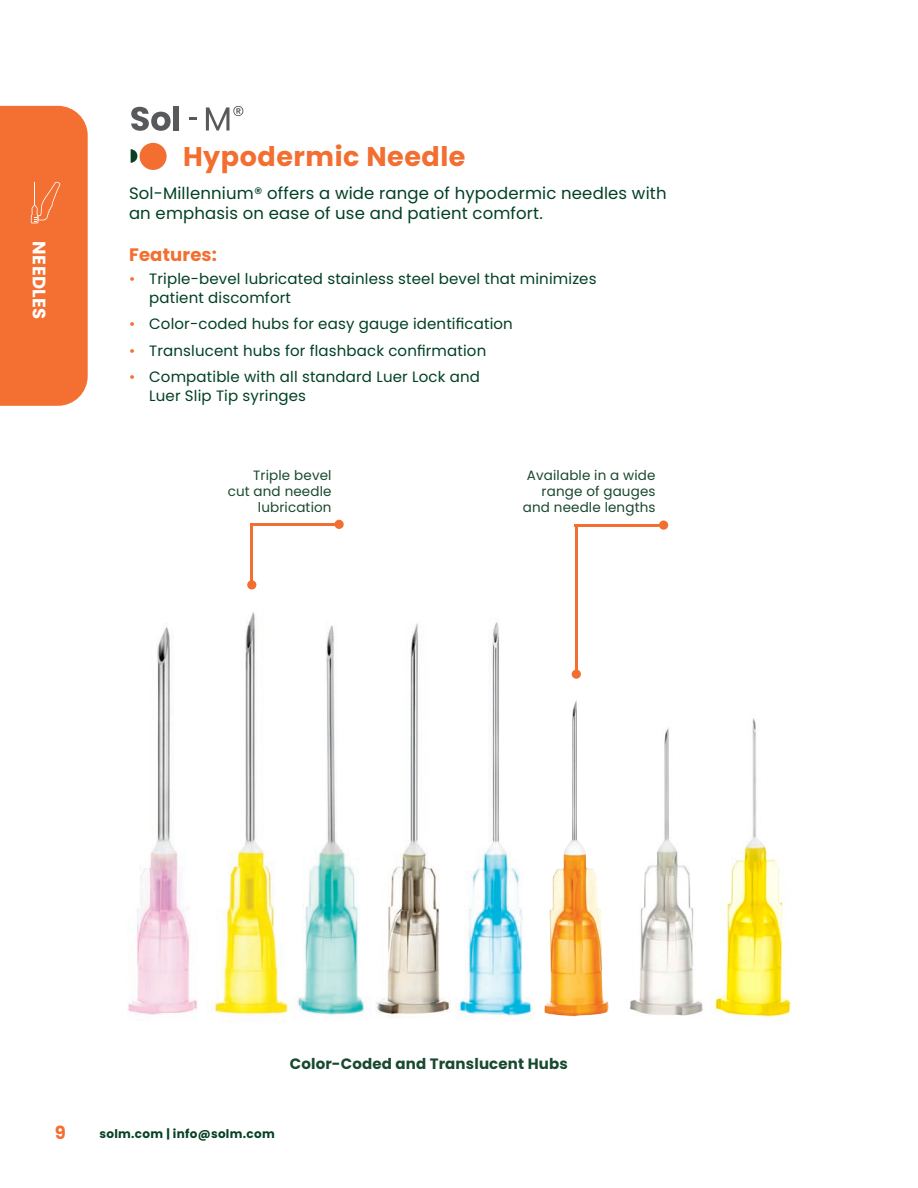
<style>
.page{position:relative;width:918px;height:1188px;background:#fff}
.page>*{position:absolute;margin:0;border:0;box-sizing:border-box;transform-origin:0 0}
.Product_Name{font:700 27px "Poppins";letter-spacing:.02em;color:#f36e31}
.Features{font:700 18px "Poppins";letter-spacing:.01em;color:#f36e31}
.t1{font:700 18px "Poppins";letter-spacing:.025em;color:#fff}
.Product_Name-2{font:16.5px/19.8px "Poppins";letter-spacing:.01em;color:#014024}
.t2{font:15px/19.5px "Poppins";letter-spacing:.01em;color:#014024}
.Features-2{font:700 15px "Poppins";letter-spacing:.01em;color:#19492f}
.Features-3{font:13.5px/16.2px "Poppins";letter-spacing:.01em;color:#19492f;text-align:right}
.t3{font:700 12px "Poppins";letter-spacing:.025em;color:#074223}
.s1{color:#f36e31}
</style>
<div class="page">
<div style="left:0;top:106px;width:88px;height:300px;background:#f37032"></div>
<div style="left:140px;top:143px;width:27px;height:27px;background:#f36e31;border-radius:50%"></div>
<svg style="left:131px;top:149px;width:6px;height:14px"></svg>
<img style="left:127px;top:627px;width:70px;height:388px">
<img style="left:207px;top:581px;width:82px;height:435px">
<img style="left:297px;top:625px;width:68px;height:390px">
<img style="left:376px;top:623px;width:74px;height:395px">
<img style="left:455px;top:622px;width:77px;height:397px">
<img style="left:544px;top:656px;width:65px;height:361px">
<img style="left:629px;top:728px;width:74px;height:288px">
<img style="left:713px;top:718px;width:78px;height:305px">
<hr style="left:250px;top:523px;width:84px;height:3px;background:#f36e31">
<div style="left:334px;top:520px;width:10px;height:9px;background:#f36e31;border-radius:50%"></div>
<div style="left:247px;top:580px;width:9px;height:9px;background:#f36e31;border-radius:50%"></div>
<hr style="left:250px;top:523px;width:3px;height:59px;background:#f36e31">
<hr style="left:575px;top:524px;width:84px;height:3px;background:#f36e31">
<div style="left:659px;top:521px;width:9px;height:9px;background:#f36e31;border-radius:50%"></div>
<div style="left:572px;top:670px;width:9px;height:9px;background:#f36e31;border-radius:50%"></div>
<hr style="left:575px;top:524px;width:2px;height:148px;background:#f36e31">
<svg style="left:131px;top:107px;width:40px;height:24px"></svg>
<div style="left:174px;top:106px;width:5px;height:25px;background:#58595b"></div>
<svg style="left:189px;top:117px;width:8px;height:3px"></svg>
<svg style="left:206px;top:106px;width:37px;height:25px"></svg>
<p class="t1" style="left:50px;top:241px;width:80px;rotate:90deg">NEEDLES</p>
<p class="Product_Name" style="left:183px;top:141px;width:284px">Hypodermic Needle</p>
<p class="Product_Name-2" style="left:129px;top:184px;width:539px">Sol-Millennium® offers a wide range of hypodermic needles with an emphasis on ease of use and patient comfort.</p>
<p class="Features" style="left:129px;top:244px;width:89px">Features:</p>
<p class="t2" style="left:149px;top:269px;width:449px;text-indent:-20px"><span class="s1">•</span> Triple-bevel lubricated stainless steel bevel that minimizes patient discomfort</p>
<p class="t2" style="left:129px;top:315px;width:385px"><span class="s1">•</span> Color-coded hubs for easy gauge identification</p>
<p class="t2" style="left:129px;top:341px;width:359px"><span class="s1">•</span> Translucent hubs for flashback confirmation</p>
<p class="t2" style="left:149px;top:367px;width:332px;text-indent:-20px"><span class="s1">•</span> Compatible with all standard Luer Lock and<br>Luer Slip Tip syringes</p>
<p class="Features-3" style="left:228px;top:467px;width:105px">Triple bevel<br>cut and needle lubrication</p>
<p class="Features-3" style="left:523px;top:467px;width:134px">Available in a wide range of gauges and needle lengths</p>
<p class="Features-2" style="left:290px;top:1055px;width:279px">Color-Coded and Translucent Hubs</p>
<p class="Features" style="left:55px;top:1123px;width:13px">9</p>
<p class="t3" style="left:100px;top:1127px;width:177px">solm.com | info@solm.com</p>
</div>
